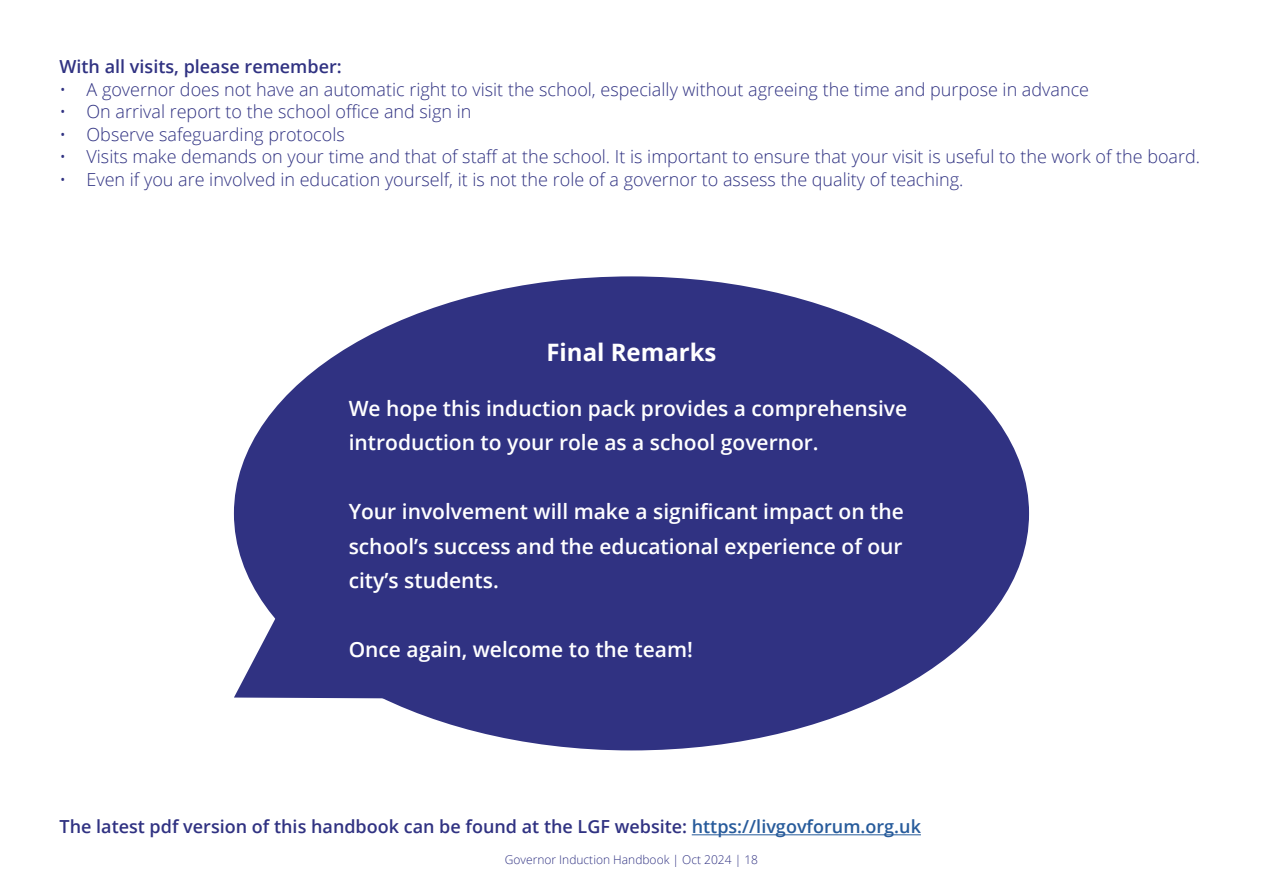
<style>
.page{position:relative;width:1263px;height:893px;background:#fff}
.page>*{position:absolute;margin:0;border:0;box-sizing:border-box;transform-origin:0 0}
.t1{font:700 24px "Open Sans";color:#fff}
.t2{font:600 21px/34.5px "Open Sans";color:#fff}
.t3{font:300 18px "Open Sans";color:#303282}
.t4{font:600 18px "Open Sans";color:#303282}
.t5{font:300 12px "Open Sans";color:#303282}
.s1{color:#275b9b}
</style>
<div class="page">
<div style="left:234px;top:276px;width:795px;height:474px;background:#303282;border-radius:50%"></div>
<svg style="left:234px;top:393px;width:148px;height:305px"></svg>
<hr style="left:692px;top:834px;width:229px;height:1px;background:#275b9b">
<p class="t4" style="left:60px;top:54px;width:284px">With all visits, please remember:</p>
<p class="t3" style="left:60px;top:77px;width:1031px">• A governor does not have an automatic right to visit the school, especially without agreeing the time and purpose in advance</p>
<p class="t3" style="left:60px;top:99px;width:413px">• On arrival report to the school office and sign in</p>
<p class="t3" style="left:60px;top:122px;width:287px">• Observe safeguarding protocols</p>
<p class="t3" style="left:60px;top:144px;width:1142px">• Visits make demands on your time and that of staff at the school. It is important to ensure that your visit is useful to the work of the board.</p>
<p class="t3" style="left:60px;top:167px;width:905px">• Even if you are involved in education yourself, it is not the role of a governor to assess the quality of teaching.</p>
<h1 class="t1" style="left:546px;top:335px;width:172px">Final Remarks</h1>
<p class="t2" style="left:349px;top:390px;width:560px">We hope this induction pack provides a comprehensive introduction to your role as a school governor.</p>
<p class="t2" style="left:349px;top:494px;width:557px;text-align:justify">Your involvement will make a significant impact on the school’s success and the educational experience of our city’s students.</p>
<p class="t2" style="left:349px;top:632px;width:346px">Once again, welcome to the team!</p>
<p class="t4" style="left:60px;top:815px;width:863px">The latest pdf version of this handbook can be found at the LGF website: <span class="s1">https://livgovforum.org.uk</span></p>
<p class="t5" style="left:505px;top:851px;width:255px">Governor Induction Handbook | Oct 2024 | 18</p>
</div>
